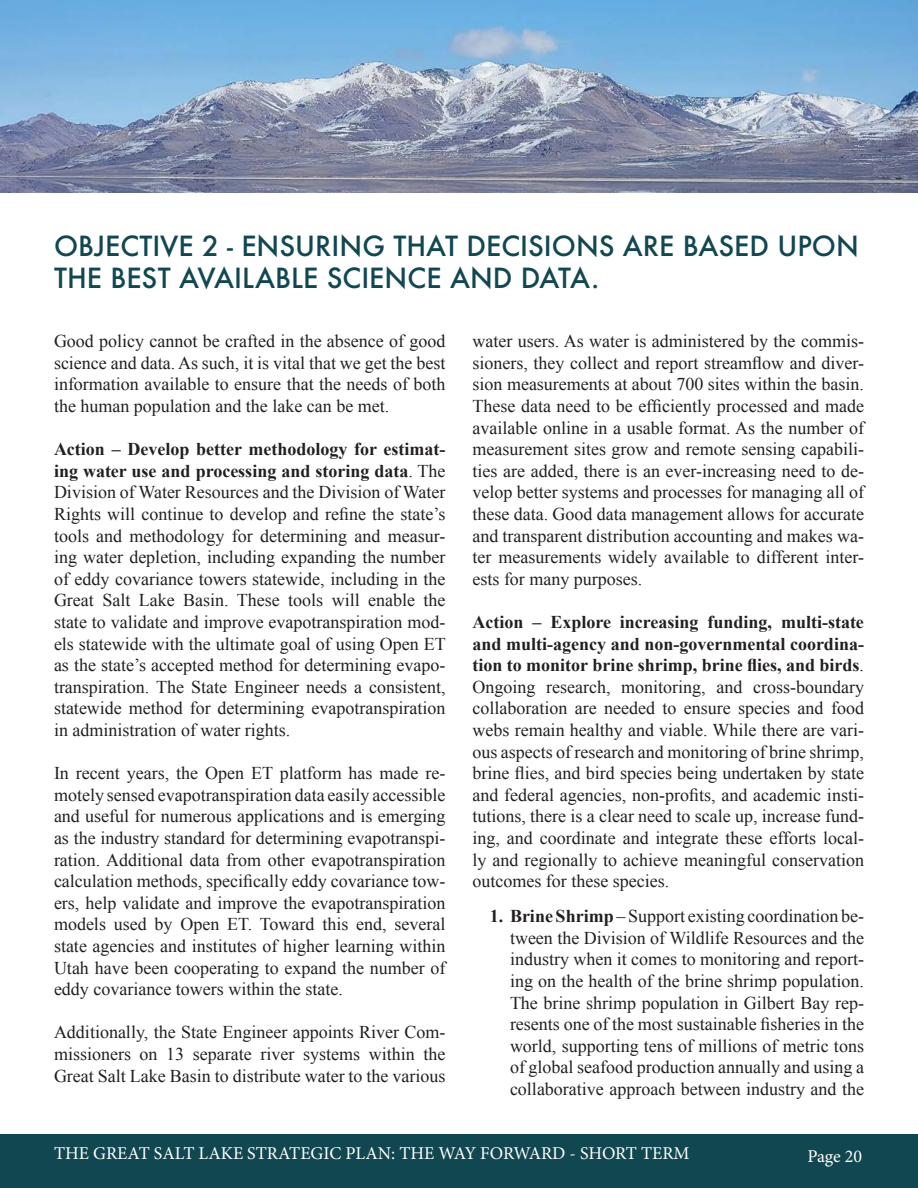
<style>
.page{position:relative;width:918px;height:1188px;background:#fff}
.page>*{position:absolute;margin:0;border:0;box-sizing:border-box;transform-origin:0 0}
.SubTitle{font:500 27px/32.4px "Futura";color:#114751}
.Body{font:18px/21.6px "Times New Roman";color:#231f20;text-align:justify}
.t1{font:18px "Minion Pro";color:#fff}
.s1{font-weight:700}
</style>
<div class="page">
<div style="left:0;top:1134px;width:918px;height:54px;background:#114751"></div>
<img style="left:0;top:0;width:918px;height:192px">
<p class="SubTitle" style="left:54px;top:229px;width:806px">OBJECTIVE 2 - ENSURING THAT DECISIONS ARE BASED UPON<br>THE BEST AVAILABLE SCIENCE AND DATA.</p>
<p class="Body" style="left:54px;top:330px;width:393px">Good policy cannot be crafted in the absence of good science and data. As such, it is vital that we get the best information available to ensure that the needs of both the human population and the lake can be met.</p>
<p class="Body" style="left:54px;top:438px;width:393px"><span class="s1">Action – Develop better methodology for estimat&shy;ing water use and processing and storing data</span>. The Division of Water Resources and the Division of Water Rights will continue to develop and refine the state’s tools and methodology for determining and measur&shy;ing water depletion, including expanding the number of eddy covariance towers statewide, including in the Great Salt Lake Basin. These tools will enable the state to validate and improve evapotranspiration mod&shy;els statewide with the ultimate goal of using Open ET as the state’s accepted method for determining evapo&shy;transpiration. The State Engineer needs a consistent, statewide method for determining evapotranspiration in administration of water rights.</p>
<p class="Body" style="left:54px;top:762px;width:393px">In recent years, the Open ET platform has made re&shy;motely sensed evapotranspiration data easily accessible and useful for numerous applications and is emerging as the industry standard for determining evapotranspi&shy;ration. Additional data from other evapotranspiration calculation methods, specifically eddy covariance tow&shy;ers, help validate and improve the evapotranspiration models used by Open ET. Toward this end, several state agencies and institutes of higher learning within Utah have been cooperating to expand the number of eddy covariance towers within the state.</p>
<p class="Body" style="left:54px;top:1021px;width:393px">Additionally, the State Engineer appoints River Com&shy;missioners on 13 separate river systems within the Great Salt Lake Basin to distribute water to the various</p>
<p class="Body" style="left:472px;top:330px;width:393px">water users. As water is administered by the commis&shy;sioners, they collect and report streamflow and diver&shy;sion measurements at about 700 sites within the basin.<br>These data need to be efficiently processed and made available online in a usable format. As the number of measurement sites grow and remote sensing capabili&shy;ties are added, there is an ever-increasing need to de&shy;velop better systems and processes for managing all of these data. Good data management allows for accurate and transparent distribution accounting and makes wa&shy;ter measurements widely available to different inter&shy;ests for many purposes.</p>
<p class="Body" style="left:472px;top:611px;width:393px"><span class="s1">Action – Explore increasing funding, multi-state and multi-agency and non-governmental coordina&shy;tion to monitor brine shrimp, brine flies, and birds</span>.<br>Ongoing research, monitoring, and cross-boundary collaboration are needed to ensure species and food webs remain healthy and viable. While there are vari&shy;ous aspects of research and monitoring of brine shrimp, brine flies, and bird species being undertaken by state and federal agencies, non-profits, and academic insti&shy;tutions, there is a clear need to scale up, increase fund&shy;ing, and coordinate and integrate these efforts local&shy;ly and regionally to achieve meaningful conservation outcomes for these species.</p>
<p class="Body" style="left:510px;top:905px;width:356px;text-indent:-20px"><span class="s1">1. Brine Shrimp</span> – Support existing coordination be&shy;tween the Division of Wildlife Resources and the industry when it comes to monitoring and report&shy;ing on the health of the brine shrimp population.<br>The brine shrimp population in Gilbert Bay rep&shy;resents one of the most sustainable fisheries in the world, supporting tens of millions of metric tons of global seafood production annually and using a collaborative approach between industry and the</p>
<p class="t1" style="left:54px;top:1141px;width:637px">THE GREAT SALT LAKE STRATEGIC PLAN: THE WAY FORWARD - SHORT TERM</p>
<p class="t1" style="left:807px;top:1144px;width:56px">Page 20</p>
</div>
